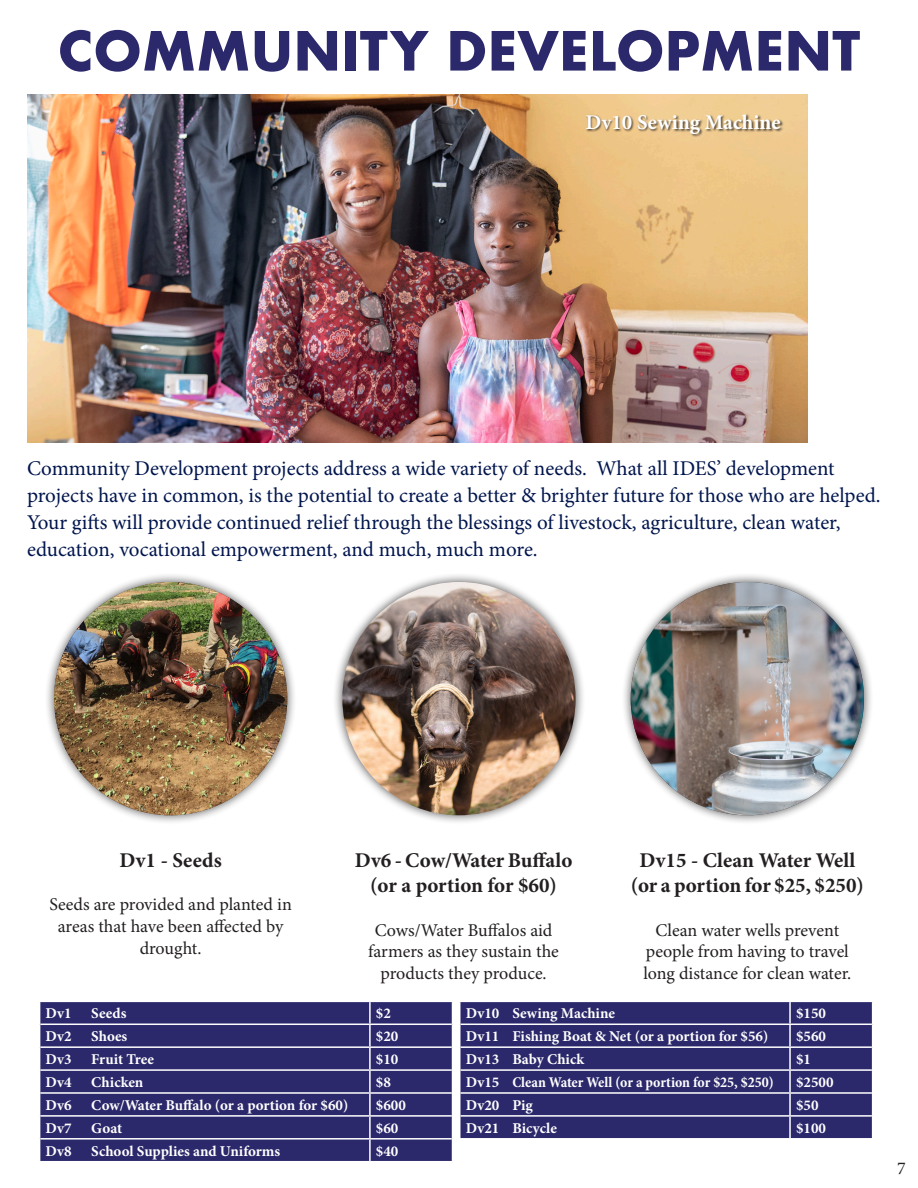
<style>
.page{position:relative;width:918px;height:1188px;background:#fff}
.page>*{position:absolute;margin:0;border:0;box-sizing:border-box;transform-origin:0 0}
.t1{font:700 52.5px "Futura";color:#2b286b}
.t2{font:21px/27px "Minion Pro";color:#01154d}
.t3{font:700 21px "Minion Pro";color:#231f20}
.t4{font:700 21px "Minion Pro";color:#fff}
.t5{font:18px/21.6px "Minion Pro";letter-spacing:-.005em;color:#231f20;text-align:center}
.t6{font:700 15px "Minion Pro";color:#fff}
.t7{font:700 condensed 15px "Minion Pro";letter-spacing:-.005em;color:#fff}
.s1{font-stretch:normal}
</style>
<div class="page">
<div style="left:40px;top:1002px;width:412px;height:159px;background:#2b286b"></div>
<hr style="left:369px;top:1002px;width:2px;height:22px;background:#fff">
<hr style="left:369px;top:1025px;width:2px;height:21px;background:#fff">
<hr style="left:369px;top:1048px;width:2px;height:21px;background:#fff">
<hr style="left:369px;top:1071px;width:2px;height:21px;background:#fff">
<hr style="left:369px;top:1094px;width:2px;height:21px;background:#fff">
<hr style="left:369px;top:1117px;width:2px;height:21px;background:#fff">
<hr style="left:369px;top:1140px;width:2px;height:21px;background:#fff">
<hr style="left:40px;top:1024px;width:330px;height:1px;background:#fff">
<hr style="left:370px;top:1024px;width:82px;height:1px;background:#fff">
<hr style="left:40px;top:1046px;width:330px;height:2px;background:#fff">
<hr style="left:370px;top:1046px;width:82px;height:2px;background:#fff">
<hr style="left:40px;top:1069px;width:330px;height:2px;background:#fff">
<hr style="left:370px;top:1069px;width:82px;height:2px;background:#fff">
<hr style="left:40px;top:1092px;width:330px;height:2px;background:#fff">
<hr style="left:370px;top:1092px;width:82px;height:2px;background:#fff">
<hr style="left:40px;top:1115px;width:330px;height:2px;background:#fff">
<hr style="left:370px;top:1115px;width:82px;height:2px;background:#fff">
<hr style="left:40px;top:1138px;width:330px;height:2px;background:#fff">
<hr style="left:370px;top:1138px;width:82px;height:2px;background:#fff">
<div style="left:460px;top:1002px;width:412px;height:136px;background:#2b286b"></div>
<hr style="left:789px;top:1002px;width:2px;height:22px;background:#fff">
<hr style="left:789px;top:1025px;width:2px;height:21px;background:#fff">
<hr style="left:789px;top:1048px;width:2px;height:21px;background:#fff">
<hr style="left:789px;top:1071px;width:2px;height:21px;background:#fff">
<hr style="left:789px;top:1094px;width:2px;height:21px;background:#fff">
<hr style="left:789px;top:1117px;width:2px;height:21px;background:#fff">
<hr style="left:460px;top:1024px;width:330px;height:1px;background:#fff">
<hr style="left:790px;top:1024px;width:82px;height:1px;background:#fff">
<hr style="left:460px;top:1046px;width:330px;height:2px;background:#fff">
<hr style="left:790px;top:1046px;width:82px;height:2px;background:#fff">
<hr style="left:460px;top:1069px;width:330px;height:2px;background:#fff">
<hr style="left:790px;top:1069px;width:82px;height:2px;background:#fff">
<hr style="left:460px;top:1092px;width:330px;height:2px;background:#fff">
<hr style="left:790px;top:1092px;width:82px;height:2px;background:#fff">
<hr style="left:460px;top:1115px;width:330px;height:2px;background:#fff">
<hr style="left:790px;top:1115px;width:82px;height:2px;background:#fff">
<div style="left:44px;top:572px;width:253px;height:253px;background:#231f20;opacity:.75"></div>
<div style="left:54px;top:582px;width:233px;height:233px;background:#231f20;opacity:.75"></div>
<img style="left:54px;top:582px;width:233px;height:233px;border-radius:117px">
<div style="left:333px;top:572px;width:252px;height:253px;background:#231f20;opacity:.75"></div>
<img style="left:342px;top:582px;width:234px;height:233px;border-radius:117px">
<div style="left:621px;top:572px;width:253px;height:253px;background:#231f20;opacity:.75"></div>
<div style="left:631px;top:582px;width:233px;height:233px;background:#231f20;opacity:.75"></div>
<img style="left:631px;top:582px;width:233px;height:233px;border-radius:117px">
<img style="left:27px;top:94px;width:781px;height:348px">
<div style="left:586px;top:114px;width:197px;height:23px;background:#231f20;opacity:.75"></div>
<p class="t1" style="left:58px;top:13px;width:804px">COMMUNITY DEVELOPMENT</p>
<p class="t4" style="left:585px;top:107px;width:197px">Dv10 Sewing Machine</p>
<p class="t2" style="left:27px;top:455px;width:855px">Community Development projects address a wide variety of needs. What all IDES’ development projects have in common, is the potential to create a better &amp; brighter future for those who are helped.<br>Your gifts will provide continued relief through the blessings of livestock, agriculture, clean water, education, vocational empowerment, and much, much more.</p>
<p class="t3" style="left:120px;top:846px;width:104px">Dv1 - Seeds</p>
<p class="t5" style="left:49px;top:894px;width:244px">Seeds are provided and planted in areas that have been affected by drought.</p>
<p class="t3" style="left:355px;top:846px;width:219px">Dv6 - Cow/Water Buffalo</p>
<p class="t3" style="left:370px;top:871px;width:188px">(or a portion for $60)</p>
<p class="t5" style="left:368px;top:919px;width:192px">Cows/Water Buffalos aid farmers as they sustain the products they produce.</p>
<p class="t3" style="left:639px;top:846px;width:217px">Dv15 - Clean Water Well</p>
<p class="t3" style="left:631px;top:871px;width:235px">(or a portion for $25, $250)</p>
<p class="t5" style="left:643px;top:919px;width:209px">Clean water wells prevent people from having to travel long distance for clean water.</p>
<p class="t6" style="left:46px;top:1003px;width:28px">Dv1</p>
<p class="t6" style="left:91px;top:1003px;width:37px">Seeds</p>
<p class="t6" style="left:376px;top:1003px;width:17px">$2</p>
<p class="t6" style="left:46px;top:1026px;width:28px">Dv2</p>
<p class="t6" style="left:91px;top:1026px;width:38px">Shoes</p>
<p class="t6" style="left:376px;top:1026px;width:24px">$20</p>
<p class="t6" style="left:46px;top:1049px;width:28px">Dv3</p>
<p class="t6" style="left:91px;top:1049px;width:64px">Fruit Tree</p>
<p class="t6" style="left:376px;top:1049px;width:24px">$10</p>
<p class="t6" style="left:46px;top:1072px;width:28px">Dv4</p>
<p class="t6" style="left:91px;top:1072px;width:54px">Chicken</p>
<p class="t6" style="left:376px;top:1072px;width:17px">$8</p>
<p class="t6" style="left:46px;top:1095px;width:28px">Dv6</p>
<p class="t6" style="left:91px;top:1095px;width:258px">Cow/Water Buffalo (or a portion for $60)</p>
<p class="t6" style="left:376px;top:1095px;width:31px">$600</p>
<p class="t6" style="left:46px;top:1117px;width:28px">Dv7</p>
<p class="t6" style="left:91px;top:1117px;width:32px">Goat</p>
<p class="t6" style="left:376px;top:1117px;width:24px">$60</p>
<p class="t6" style="left:46px;top:1140px;width:28px">Dv8</p>
<p class="t6" style="left:91px;top:1140px;width:190px">School Supplies and Uniforms</p>
<p class="t6" style="left:376px;top:1140px;width:24px">$40</p>
<p class="t6" style="left:466px;top:1003px;width:151px">Dv10 Sewing Machine</p>
<p class="t6" style="left:796px;top:1003px;width:31px">$150</p>
<p class="t6" style="left:466px;top:1026px;width:304px">Dv11 Fishing Boat &amp; Net (or a portion for $56)</p>
<p class="t6" style="left:796px;top:1026px;width:31px">$560</p>
<p class="t6" style="left:466px;top:1049px;width:120px">Dv13 Baby Chick</p>
<p class="t6" style="left:796px;top:1049px;width:16px">$1</p>
<p class="t7" style="left:466px;top:1072px;width:310px"><span class="s1">Dv15</span> Clean Water Well (or a portion for $25, $250)</p>
<p class="t6" style="left:796px;top:1072px;width:39px">$2500</p>
<p class="t6" style="left:466px;top:1095px;width:69px">Dv20 Pig</p>
<p class="t6" style="left:796px;top:1095px;width:24px">$50</p>
<p class="t6" style="left:466px;top:1117px;width:93px">Dv21 Bicycle</p>
<p class="t6" style="left:796px;top:1117px;width:31px">$100</p>
<p class="t5" style="left:897px;top:1158px;width:10px">7</p>
</div>
